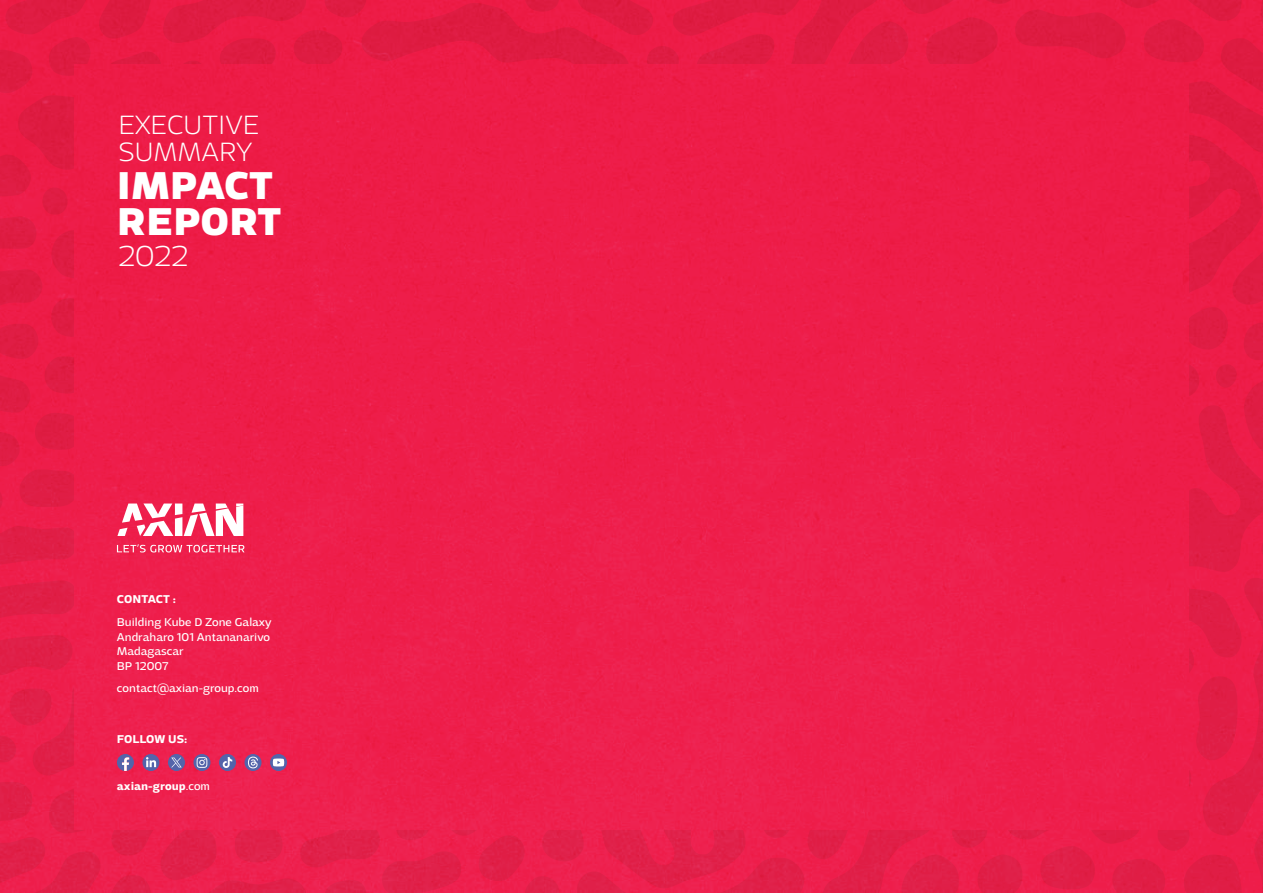
<style>
.page{position:relative;width:1263px;height:893px;background:#fff}
.page>*{position:absolute;margin:0;border:0;box-sizing:border-box;transform-origin:0 0}
.t1{font:900 41.1px/36.5px "Adria Grotesk";color:#fff}
.t2{font:200 30.6px "Adria Grotesk";color:#fff}
.t3{font:200 28.05px/26.7px "Adria Grotesk";color:#fff}
.t4{font:12px/14.4px "Adria Grotesk";color:#fff}
.t5{font:700 12px "Adria Grotesk";color:#fff}
.s1{font-weight:400}
</style>
<div class="page">
<img style="left:0;top:0;width:1263px;height:893px">
<svg style="left:117px;top:544px;width:127px;height:8px"></svg>
<svg style="left:117px;top:503px;width:126px;height:33px"></svg>
<svg style="left:142px;top:754px;width:17px;height:17px"></svg>
<svg style="left:146px;top:757px;width:10px;height:10px"></svg>
<svg style="left:117px;top:754px;width:17px;height:17px"></svg>
<svg style="left:219px;top:754px;width:17px;height:17px"></svg>
<svg style="left:223px;top:757px;width:9px;height:11px"></svg>
<svg style="left:193px;top:754px;width:17px;height:17px"></svg>
<svg style="left:197px;top:757px;width:10px;height:11px"></svg>
<svg style="left:244px;top:754px;width:17px;height:17px"></svg>
<svg style="left:248px;top:757px;width:10px;height:11px"></svg>
<svg style="left:270px;top:754px;width:17px;height:17px"></svg>
<svg style="left:273px;top:758px;width:11px;height:8px"></svg>
<svg style="left:168px;top:754px;width:17px;height:17px"></svg>
<svg style="left:171px;top:758px;width:11px;height:9px"></svg>
<h3 class="t3" style="left:118px;top:112px;width:142px">EXECUTIVE<br>SUMMARY</h3>
<h1 class="t1" style="left:117px;top:168px;width:166px">IMPACT<br>REPORT</h1>
<h2 class="t2" style="left:118px;top:239px;width:71px">2022</h2>
<p class="t5" style="left:117px;top:592px;width:61px">CONTACT :</p>
<p class="t4" style="left:117px;top:615px;width:156px">Building Kube D Zone Galaxy<br>Andraharo 101 Antananarivo<br>Madagascar<br>BP 12007</p>
<p class="t4" style="left:117px;top:681px;width:143px">contact@axian-group.com</p>
<p class="t5" style="left:117px;top:732px;width:72px">FOLLOW US:</p>
<p class="t5" style="left:117px;top:779px;width:95px">axian-group<span class="s1">.com</span></p>
</div>
